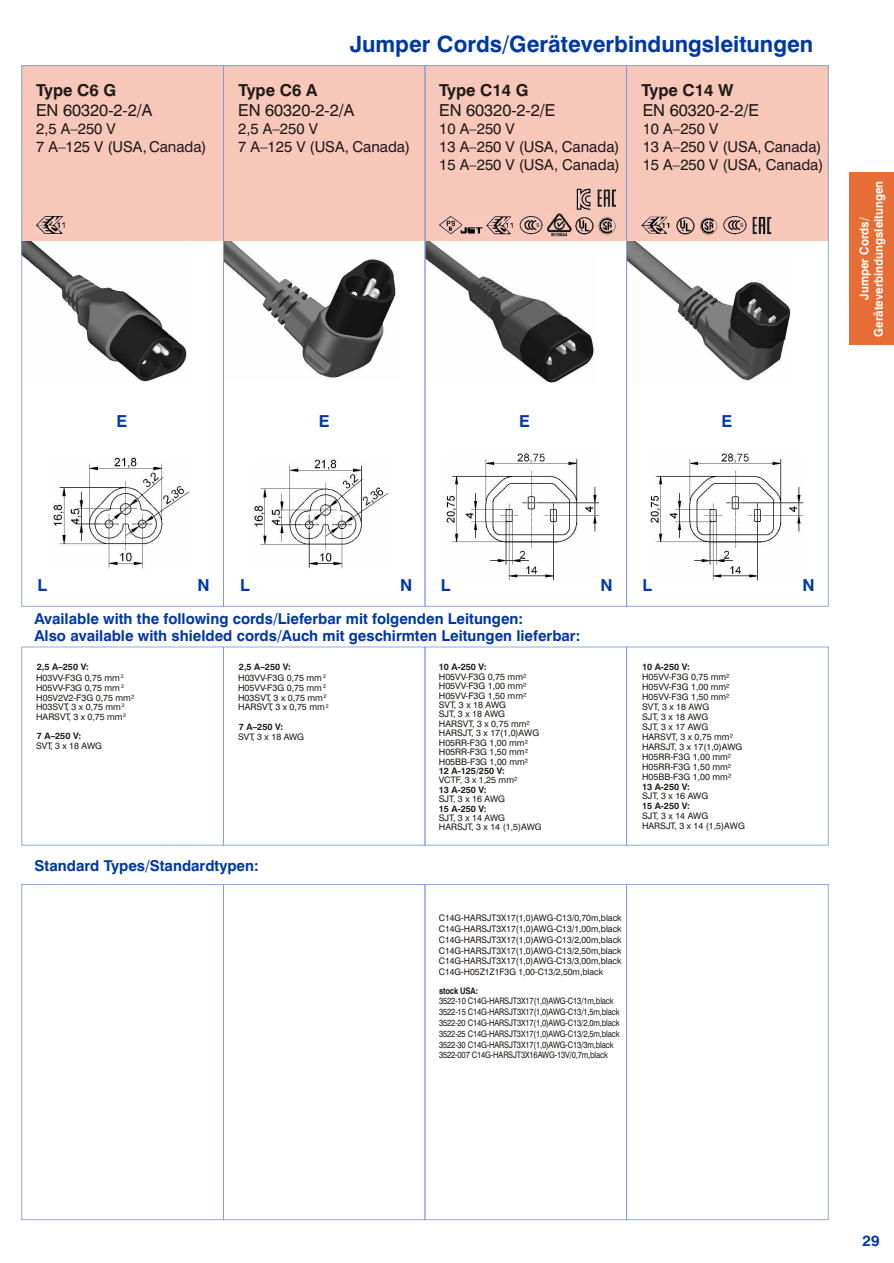
<style>
.page{position:relative;width:894px;height:1263px;background:#fff}
.page>*{position:absolute;margin:0;border:0;box-sizing:border-box;transform-origin:0 0}
.t1{font:700 22.5px "Swis 721 BT";color:#0038a8}
.t2{font:16.5px "Swis 721 BT";color:#1f1a17}
.t3{font:700 16.5px "Swis 721 BT";color:#1f1a17}
.t4{font:700 16.5px "Swis 721 BT";color:#0038a8}
.t5{font:700 15px/16.5px "Swis 721 BT";color:#0038a8}
.t6{font:15px/18px "Swis 721 BT";color:#1f1a17}
.t7{font:700 12.15px/14.5px "Swis 721 BT";color:#fff;text-align:center;scale:.95 1}
.t8{font:9px/9.9px "Swis 721 BT";color:#1f1a17}
.t9{font:9px/10.8px "Swis 721 BT";letter-spacing:-.02em;color:#1f1a17;scale:.85 1}
.t10{font:9px/10.8px "Swis 721 BT";color:#1f1a17;text-align:justify;scale:.96 1}
.t11{font:700 9px "Swis 721 BT";color:#1f1a17}
.t12{font:700 9px "Swis 721 BT";letter-spacing:-.02em;color:#1f1a17;scale:.85 1}
</style>
<div class="page">
<img style="left:627px;top:241px;width:164px;height:144px">
<img style="left:426px;top:241px;width:168px;height:142px">
<img style="left:224px;top:241px;width:172px;height:137px">
<img style="left:22px;top:241px;width:165px;height:142px">
<div style="left:21px;top:66px;width:808px;height:175px;background:#f7c7ba"></div>
<img style="left:446px;top:453px;width:153px;height:129px">
<img style="left:650px;top:453px;width:153px;height:129px">
<img style="left:598px;top:217px;width:17px;height:17px">
<img style="left:486px;top:217px;width:27px;height:17px">
<img style="left:576px;top:217px;width:17px;height:18px">
<img style="left:641px;top:217px;width:28px;height:17px">
<img style="left:439px;top:216px;width:44px;height:19px">
<img style="left:700px;top:217px;width:18px;height:17px">
<img style="left:677px;top:217px;width:17px;height:18px">
<img style="left:724px;top:217px;width:22px;height:18px">
<img style="left:520px;top:217px;width:22px;height:18px">
<img style="left:577px;top:189px;width:14px;height:22px">
<img style="left:53px;top:456px;width:137px;height:112px">
<img style="left:254px;top:459px;width:135px;height:109px">
<img style="left:37px;top:216px;width:28px;height:18px">
<div style="left:850px;top:173px;width:44px;height:172px;background:#e66e36"></div>
<hr style="left:223px;top:606px;width:202px;height:1px;background:#809cd4">
<hr style="left:223px;top:65px;width:202px;height:1px;background:#809cd4">
<hr style="left:425px;top:606px;width:202px;height:1px;background:#809cd4">
<hr style="left:425px;top:65px;width:202px;height:1px;background:#809cd4">
<hr style="left:425px;top:66px;width:1px;height:540px;background:#809cd4">
<hr style="left:627px;top:606px;width:201px;height:1px;background:#809cd4">
<hr style="left:828px;top:66px;width:1px;height:540px;background:#809cd4">
<hr style="left:627px;top:65px;width:201px;height:1px;background:#809cd4">
<hr style="left:626px;top:66px;width:1px;height:540px;background:#809cd4">
<hr style="left:22px;top:606px;width:201px;height:1px;background:#809cd4">
<hr style="left:223px;top:66px;width:1px;height:540px;background:#809cd4">
<hr style="left:22px;top:65px;width:201px;height:1px;background:#809cd4">
<hr style="left:21px;top:66px;width:1px;height:540px;background:#809cd4">
<hr style="left:22px;top:647px;width:201px;height:1px;background:#809cd4">
<hr style="left:21px;top:647px;width:1px;height:198px;background:#809cd4">
<hr style="left:22px;top:845px;width:201px;height:1px;background:#809cd4">
<hr style="left:22px;top:1219px;width:201px;height:1px;background:#809cd4">
<hr style="left:22px;top:884px;width:201px;height:1px;background:#809cd4">
<hr style="left:21px;top:884px;width:1px;height:336px;background:#809cd4">
<hr style="left:223px;top:647px;width:202px;height:1px;background:#809cd4">
<hr style="left:223px;top:647px;width:1px;height:198px;background:#809cd4">
<hr style="left:223px;top:845px;width:202px;height:1px;background:#809cd4">
<hr style="left:223px;top:1219px;width:202px;height:1px;background:#809cd4">
<hr style="left:223px;top:884px;width:202px;height:1px;background:#809cd4">
<hr style="left:223px;top:884px;width:1px;height:336px;background:#809cd4">
<hr style="left:425px;top:647px;width:202px;height:1px;background:#809cd4">
<hr style="left:425px;top:647px;width:1px;height:198px;background:#809cd4">
<hr style="left:425px;top:845px;width:202px;height:1px;background:#809cd4">
<hr style="left:425px;top:1219px;width:202px;height:1px;background:#809cd4">
<hr style="left:425px;top:884px;width:202px;height:1px;background:#809cd4">
<hr style="left:425px;top:884px;width:1px;height:336px;background:#809cd4">
<hr style="left:828px;top:647px;width:1px;height:198px;background:#809cd4">
<hr style="left:627px;top:647px;width:201px;height:1px;background:#809cd4">
<hr style="left:626px;top:647px;width:1px;height:198px;background:#809cd4">
<hr style="left:627px;top:845px;width:201px;height:1px;background:#809cd4">
<hr style="left:627px;top:1219px;width:201px;height:1px;background:#809cd4">
<hr style="left:828px;top:884px;width:1px;height:336px;background:#809cd4">
<hr style="left:627px;top:884px;width:201px;height:1px;background:#809cd4">
<hr style="left:626px;top:884px;width:1px;height:336px;background:#809cd4">
<img style="left:596px;top:187px;width:21px;height:21px">
<img style="left:752px;top:215px;width:20px;height:21px">
<img style="left:547px;top:214px;width:25px;height:22px">
<h2 class="t3" style="left:36px;top:84px;width:82px">Type C6 G</h2>
<h2 class="t3" style="left:239px;top:84px;width:80px">Type C6 A</h2>
<h1 class="t1" style="left:350px;top:35px;width:465px">Jumper Cords/Geräteverbindungsleitungen</h1>
<h2 class="t3" style="left:439px;top:84px;width:91px">Type C14 G</h2>
<h2 class="t3" style="left:641px;top:84px;width:94px">Type C14 W</h2>
<h2 class="t2" style="left:36px;top:104px;width:118px">EN 60320-2-2/A</h2>
<h3 class="t6" style="left:36px;top:121px;width:172px">2,5 A–250 V<br>7 A–125 V (USA, Canada)</h3>
<h2 class="t2" style="left:238px;top:103px;width:118px">EN 60320-2-2/A</h2>
<h3 class="t6" style="left:238px;top:121px;width:173px">2,5 A–250 V<br>7 A–125 V (USA, Canada)</h3>
<h2 class="t2" style="left:439px;top:103px;width:118px">EN 60320-2-2/E</h2>
<h3 class="t6" style="left:439px;top:121px;width:182px">10 A–250 V<br>13 A–250 V (USA, Canada)<br>15 A–250 V (USA, Canada)</h3>
<h2 class="t2" style="left:643px;top:104px;width:118px">EN 60320-2-2/E</h2>
<h3 class="t6" style="left:643px;top:121px;width:182px">10 A–250 V<br>13 A–250 V (USA, Canada)<br>15 A–250 V (USA, Canada)</h3>
<h2 class="t4" style="left:116px;top:414px;width:12px">E</h2>
<h2 class="t4" style="left:319px;top:414px;width:12px">E</h2>
<h2 class="t4" style="left:519px;top:414px;width:12px">E</h2>
<h2 class="t4" style="left:721px;top:414px;width:12px">E</h2>
<h3 class="t7" style="left:858px;top:337px;width:166px;rotate:-90deg">Jumper Cords/<br>Geräteverbindungsleitungen</h3>
<h2 class="t4" style="left:38px;top:578px;width:11px">L</h2>
<h2 class="t4" style="left:197px;top:578px;width:14px">N</h2>
<h2 class="t4" style="left:240px;top:578px;width:11px">L</h2>
<h2 class="t4" style="left:400px;top:578px;width:14px">N</h2>
<h2 class="t4" style="left:441px;top:578px;width:11px">L</h2>
<h2 class="t4" style="left:601px;top:578px;width:14px">N</h2>
<h2 class="t4" style="left:642px;top:578px;width:11px">L</h2>
<h2 class="t4" style="left:802px;top:578px;width:14px">N</h2>
<h3 class="t5" style="left:34px;top:612px;width:547px">Available with the following cords/Lieferbar mit folgenden Leitungen:<br>Also available with shielded cords/Auch mit geschirmten Leitungen lieferbar:</h3>
<p class="t11" style="left:37px;top:664px;width:53px">2,5 A–250 V:</p>
<p class="t8" style="left:36px;top:674px;width:89px">H03VV-F3G 0,75 mm <sup>2<br></sup>H05VV-F3G 0,75 mm <sup>2</sup></p>
<p class="t8" style="left:36px;top:703px;width:91px">H03SVT, 3 x 0,75 mm <sup>2<br></sup>HARSVT, 3 x 0,75 mm<sup>2</sup></p>
<p class="t8" style="left:36px;top:741px;width:68px">SVT, 3 x 18 AWG</p>
<p class="t8" style="left:36px;top:693px;width:100px">H05V2V2-F3G 0,75 mm²</p>
<p class="t11" style="left:37px;top:732px;width:46px">7 A–250 V:</p>
<p class="t11" style="left:239px;top:664px;width:53px">2,5 A–250 V:</p>
<p class="t8" style="left:238px;top:674px;width:92px">H03VV-F3G 0,75 mm <sup>2<br></sup>H05VV-F3G 0,75 mm <sup>2<br></sup>H03SVT, 3 x 0,75 mm<sup>2<br></sup>HARSVT, 3 x 0,75 mm <sup>2</sup></p>
<p class="t8" style="left:238px;top:732px;width:68px">SVT, 3 x 18 AWG</p>
<p class="t11" style="left:239px;top:723px;width:46px">7 A–250 V:</p>
<h3 class="t5" style="left:35px;top:858px;width:226px">Standard Types/Standardtypen:</h3>
<p class="t11" style="left:439px;top:664px;width:49px">10 A-250 V:</p>
<p class="t8" style="left:439px;top:673px;width:102px;line-height:9.4px">H05VV-F3G 0,75 mm²<br>H05VV-F3G 1,00 mm²<br>H05VV-F3G 1,50 mm²<br>SVT, 3 x 18 AWG<br>SJT, 3 x 18 AWG<br>HARSVT, 3 x 0,75 mm²<br>HARSJT, 3 x 17(1,0)AWG<br>H05RR-F3G 1,00 mm²<br>H05RR-F3G 1,50 mm²<br>H05BB-F3G 1,00 mm²</p>
<p class="t11" style="left:439px;top:767px;width:68px">12 A-125/250 V:</p>
<p class="t8" style="left:439px;top:776px;width:80px">VCTF, 3 x 1,25 mm²</p>
<p class="t11" style="left:439px;top:786px;width:49px">13 A-250 V:</p>
<p class="t8" style="left:439px;top:795px;width:68px">SJT, 3 x 16 AWG</p>
<p class="t11" style="left:439px;top:805px;width:49px">15 A-250 V:</p>
<p class="t8" style="left:439px;top:814px;width:104px;line-height:9.4px">SJT, 3 x 14 AWG<br>HARSJT, 3 x 14 (1,5)AWG</p>
<p class="t10" style="left:439px;top:914px;width:192px">C14G-HARSJT3X17(1,0)AWG-C13/0,70m,black C14G-HARSJT3X17(1,0)AWG-C13/1,00m,black C14G-HARSJT3X17(1,0)AWG-C13/2,00m,black C14G-HARSJT3X17(1,0)AWG-C13/2,50m,black C14G-HARSJT3X17(1,0)AWG-C13/3,00m,black C14G-H05Z1Z1F3G 1,00-C13/2,50m,black</p>
<p class="t12" style="left:439px;top:987px;width:47px">stock USA:</p>
<p class="t9" style="left:439px;top:997px;width:214px">3522-10 C14G-HARSJT3X17(1,0)AWG-C13/1m,black 3522-15 C14G-HARSJT3X17(1,0)AWG-C13/1,5m,black 3522-20 C14G-HARSJT3X17(1,0)AWG-C13/2,0m,black 3522-25 C14G-HARSJT3X17(1,0)AWG-C13/2,5m,black 3522-30 C14G-HARSJT3X17(1,0)AWG-C13/3m,black 3522-007 C14G-HARSJT3X16AWG-13V/0,7m,black</p>
<p class="t11" style="left:642px;top:664px;width:49px">10 A-250 V:</p>
<p class="t8" style="left:642px;top:673px;width:102px">H05VV-F3G 0,75 mm²<br>H05VV-F3G 1,00 mm²<br>H05VV-F3G 1,50 mm²<br>SVT, 3 x 18 AWG<br>SJT, 3 x 18 AWG<br>SJT, 3 x 17 AWG<br>HARSVT, 3 x 0,75 mm²<br>HARSJT, 3 x 17(1,0)AWG<br>H05RR-F3G 1,00 mm²<br>H05RR-F3G 1,50 mm²<br>H05BB-F3G 1,00 mm²</p>
<p class="t11" style="left:642px;top:783px;width:49px">13 A-250 V:</p>
<p class="t8" style="left:642px;top:792px;width:68px">SJT, 3 x 16 AWG</p>
<p class="t11" style="left:642px;top:803px;width:49px">15 A-250 V:</p>
<p class="t8" style="left:642px;top:812px;width:104px">SJT, 3 x 14 AWG<br>HARSJT, 3 x 14 (1,5)AWG</p>
<h3 class="t5" style="left:863px;top:1233px;width:19px">29</h3>
</div>
